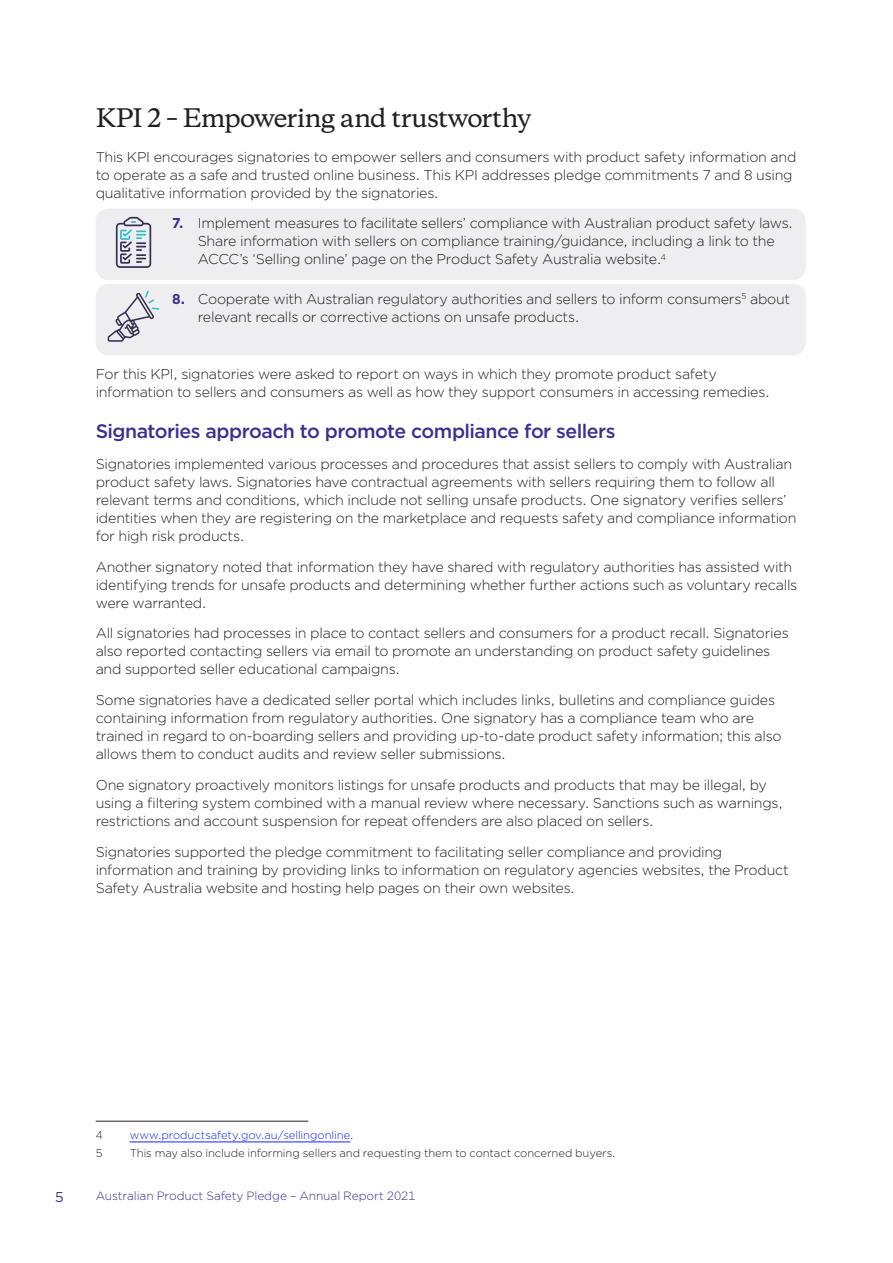
<style>
.page{position:relative;width:893px;height:1263px;background:#fff}
.page>*{position:absolute;margin:0;border:0;box-sizing:border-box;transform-origin:0 0}
._02_Heading_2_NP{font:500 24px "Copernicus";letter-spacing:-.035em;color:#231f20}
._02_Heading_3{font:500 19.5px "Gotham";letter-spacing:-.025em;color:#3a2f92}
._01_Body_text{font:300 14.25px/18px "Gotham";letter-spacing:-.02em;color:#231f20}
.t1{font:14.25px "Gotham";color:#3a2f92}
.t2{font:300 12px "Gotham";letter-spacing:-.01em;color:#3a2f92}
._01_Footnote{font:300 11.25px "Gotham";letter-spacing:-.01em;color:#231f20}
._01_Footnote-2{font:300 11.25px "Gotham";letter-spacing:-.005em;color:#1922fb}
.s1{font-weight:700;color:#3a2f92}
.s2{color:#231f20}
</style>
<div class="page">
<div style="left:96px;top:209px;width:710px;height:71px;background:#eeedf0;border-radius:13px"></div>
<div style="left:96px;top:284px;width:710px;height:71px;background:#eeedf0;border-radius:13px"></div>
<hr style="left:96px;top:1121px;width:212px;height:1px;background:#231f20">
<hr style="left:130px;top:1142px;width:220px;height:1px;background:#1922fb">
<svg style="left:116px;top:217px;width:35px;height:51px"></svg>
<svg style="left:108px;top:291px;width:51px;height:51px"></svg>
<h2 class="_02_Heading_2_NP" style="left:96px;top:97px;width:437px">KPI 2 – Empowering and trustworthy</h2>
<p class="_01_Body_text" style="left:96px;top:147px;width:702px">This KPI encourages signatories to empower sellers and consumers with product safety information and to operate as a safe and trusted online business. This KPI addresses pledge commitments 7 and 8 using qualitative information provided by the signatories.</p>
<p class="_01_Body_text" style="left:198px;top:214px;width:597px;text-indent:-26px"><span class="s1">7.</span> Implement measures to facilitate sellers’ compliance with Australian product safety laws.<br>Share information with sellers on compliance training/guidance, including a link to the<br>ACCC’s ‘Selling online’ page on the Product Safety Australia website.<sup>4</sup></p>
<p class="_01_Body_text" style="left:198px;top:289px;width:594px;text-indent:-26px"><span class="s1">8.</span> Cooperate with Australian regulatory authorities and sellers to inform consumers<sup>5</sup> about relevant recalls or corrective actions on unsafe products.</p>
<p class="_01_Body_text" style="left:96px;top:365px;width:675px">For this KPI, signatories were asked to report on ways in which they promote product safety information to sellers and consumers as well as how they support consumers in accessing remedies.</p>
<h2 class="_02_Heading_3" style="left:96px;top:418px;width:521px">Signatories approach to promote compliance for sellers</h2>
<p class="_01_Body_text" style="left:96px;top:454px;width:702px">Signatories implemented various processes and procedures that assist sellers to comply with Australian product safety laws. Signatories have contractual agreements with sellers requiring them to follow all relevant terms and conditions, which include not selling unsafe products. One signatory verifies sellers’ identities when they are registering on the marketplace and requests safety and compliance information for high risk products.</p>
<p class="_01_Body_text" style="left:96px;top:557px;width:703px">Another signatory noted that information they have shared with regulatory authorities has assisted with identifying trends for unsafe products and determining whether further actions such as voluntary recalls were warranted.</p>
<p class="_01_Body_text" style="left:96px;top:624px;width:695px">All signatories had processes in place to contact sellers and consumers for a product recall. Signatories also reported contacting sellers via email to promote an understanding on product safety guidelines and supported seller educational campaigns.</p>
<p class="_01_Body_text" style="left:96px;top:691px;width:687px">Some signatories have a dedicated seller portal which includes links, bulletins and compliance guides containing information from regulatory authorities. One signatory has a compliance team who are trained in regard to on-boarding sellers and providing up-to-date product safety information; this also allows them to conduct audits and review seller submissions.</p>
<p class="_01_Body_text" style="left:96px;top:775px;width:688px">One signatory proactively monitors listings for unsafe products and products that may be illegal, by using a filtering system combined with a manual review where necessary. Sanctions such as warnings, restrictions and account suspension for repeat offenders are also placed on sellers.</p>
<p class="_01_Body_text" style="left:96px;top:842px;width:695px">Signatories supported the pledge commitment to facilitating seller compliance and providing information and training by providing links to information on regulatory agencies websites, the Product<br>Safety Australia website and hosting help pages on their own websites.</p>
<p class="_01_Footnote" style="left:96px;top:1128px;width:8px">4</p>
<p class="_01_Footnote-2" style="left:130px;top:1128px;width:225px">www.productsafety.gov.au/sellingonline<span class="s2">.</span></p>
<p class="_01_Footnote" style="left:96px;top:1145px;width:8px">5</p>
<p class="_01_Footnote" style="left:130px;top:1145px;width:487px">This may also include informing sellers and requesting them to contact concerned buyers.</p>
<p class="t1" style="left:55px;top:1188px;width:10px">5</p>
<p class="t2" style="left:96px;top:1188px;width:321px">Australian Product Safety Pledge – Annual Report 2021</p>
</div>
